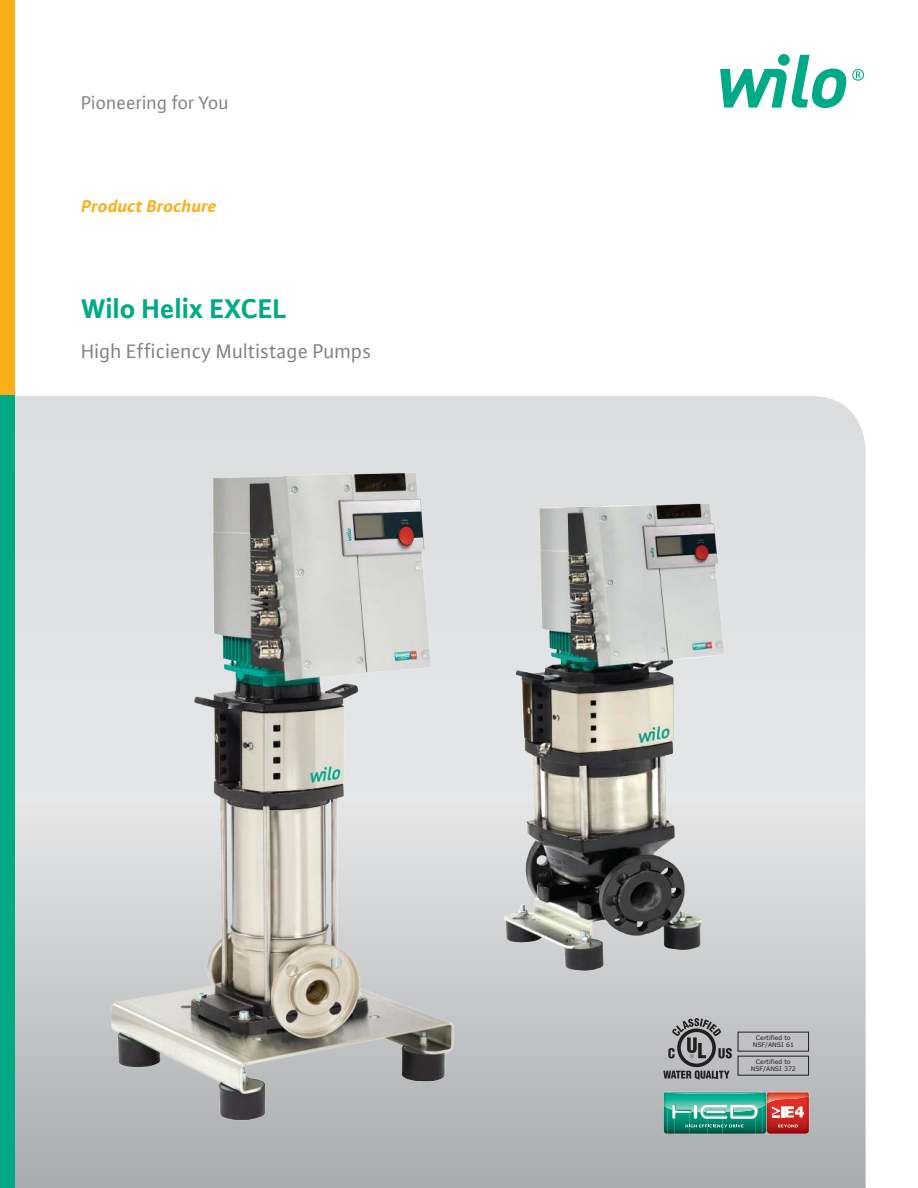
<style>
.page{position:relative;width:918px;height:1188px;background:#fff}
.page>*{position:absolute;margin:0;border:0;box-sizing:border-box;transform-origin:0 0}
.t1{font:700 28.5px "WILO Plus FM";color:#00aa87}
.t2{font:21px "WILO Plus FM";color:#808285}
.t3{font:19.5px "WILO Plus FM";color:#808285}
.t4{font:italic 700 18px "WILO Plus FM";color:#fcaf17}
.t5{font:6.3px/7.5px "Verdana";color:#231f20;text-align:center}
</style>
<div class="page">
<img style="left:14px;top:396px;width:852px;height:792px">
<div style="left:0;top:0;width:14px;height:396px;background:#fcaf17"></div>
<div style="left:0;top:396px;width:14px;height:792px;background:#00aa87"></div>
<svg style="left:720px;top:54px;width:144px;height:54px"></svg>
<img style="left:667px;top:1134px;width:96px;height:1px">
<img style="left:663px;top:1091px;width:146px;height:43px">
<img style="left:80px;top:450px;width:403px;height:687px">
<img style="left:480px;top:484px;width:286px;height:510px">
<svg style="left:663px;top:1018px;width:69px;height:62px;background:#919193"></svg>
<div style="left:738px;top:1056px;width:71px;height:19px;border:1px solid #231f20"></div>
<h3 class="t3" style="left:82px;top:93px;width:149px">Pioneering for You</h3>
<h3 class="t4" style="left:82px;top:197px;width:137px">Product Brochure</h3>
<h1 class="t1" style="left:82px;top:295px;width:207px">Wilo Helix EXCEL</h1>
<h2 class="t2" style="left:82px;top:338px;width:291px">High Efficiency Multistage Pumps</h2>
<p class="t5" style="left:753px;top:1034px;width:43px">Certified to<br>NSF/ANSI 61</p>
<p class="t5" style="left:751px;top:1058px;width:47px">Certified to<br>NSF/ANSI 372</p>
</div>
